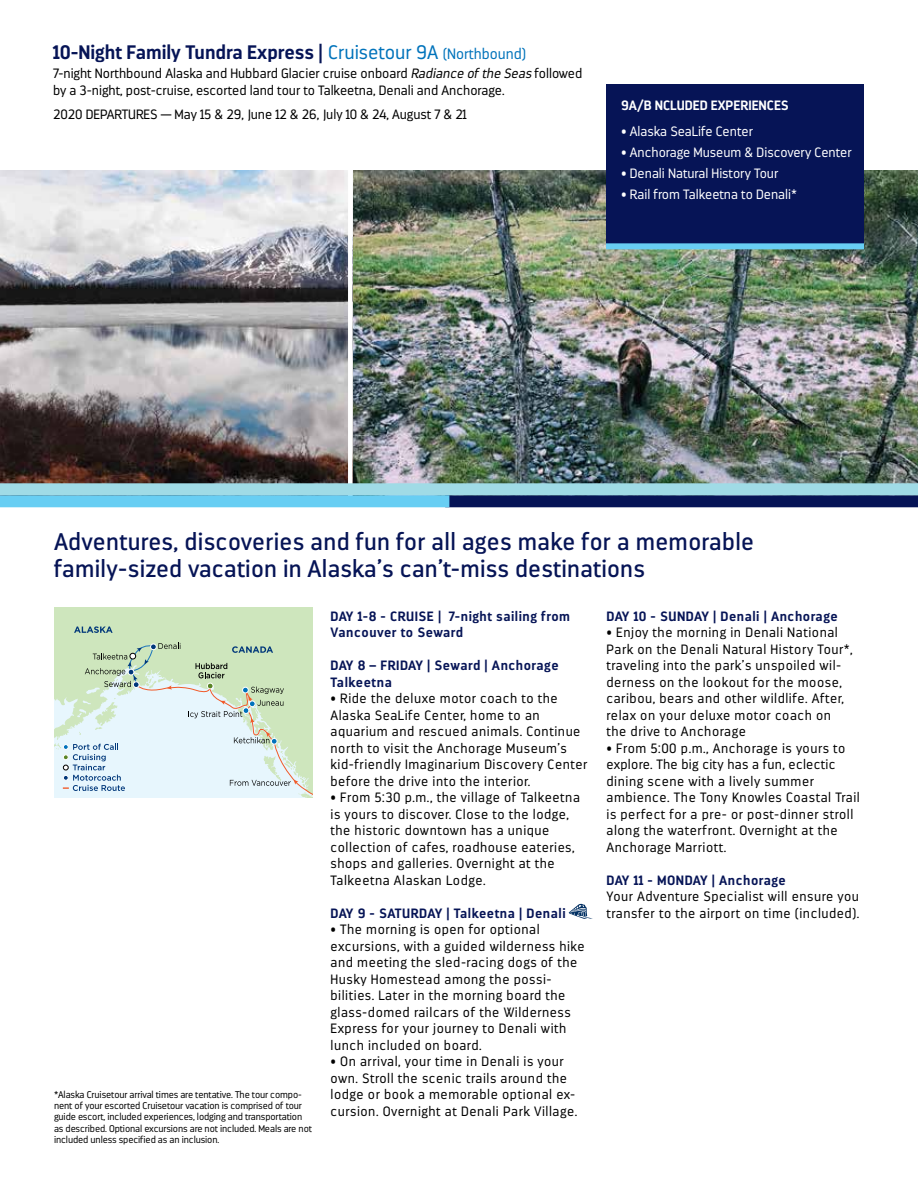
<style>
.page{position:relative;width:918px;height:1188px;background:#fff}
.page>*{position:absolute;margin:0;border:0;box-sizing:border-box;transform-origin:0 0}
.t1{font:24px/27px "Darwin";letter-spacing:.01em;color:#061456}
.t2{font:700 19.5px "Darwin";color:#061456}
.t3{font:300 13.5px/16.5px "Darwin";letter-spacing:.04em;color:#000}
.t4{font:300 13.5px/16.5px "Darwin";color:#000}
.t5{font:700 13.5px/16.5px "Darwin";letter-spacing:.04em;color:#061456}
.t6{font:300 13.5px "Darwin";color:#fff}
.t7{font:700 13.5px "Darwin";color:#fff}
.t8{font:300 9.75px/11.2px "Darwin";letter-spacing:-.01em;color:#000}
.s1{font-family:"Helvetica Neue"}
.s2{font-weight:300;color:#0073bb}
.s3{font-weight:300;font-size:15px;color:#0073bb}
.s4{font-style:italic}
</style>
<div class="page">
<img style="left:353px;top:171px;width:565px;height:312px">
<img style="left:0;top:171px;width:348px;height:312px">
<div style="left:55px;top:608px;width:257px;height:35px;background:#cee6bd"></div>
<svg style="left:74px;top:626px;width:39px;height:7px"></svg>
<svg style="left:55px;top:643px;width:257px;height:155px;background:#d3e5d9"></svg>
<div style="left:445px;top:495px;width:473px;height:12px;background:#061456"></div>
<div style="left:0;top:483px;width:918px;height:12px;background:#a0dbe6"></div>
<div style="left:0;top:495px;width:449px;height:12px;background:#68cef3"></div>
<svg style="left:568px;top:903px;width:25px;height:16px"></svg>
<div style="left:606px;top:85px;width:258px;height:161px;background:#061456"></div>
<div style="left:606px;top:243px;width:258px;height:6px;background:#68cef3"></div>
<h2 class="t2" style="left:53px;top:40px;width:475px">10-Night Family Tundra Express <span class="s1">|</span> <span class="s2">Cruisetour 9A</span> <span class="s3">(Northbound)</span></h2>
<p class="t4" style="left:53px;top:66px;width:531px">7-night Northbound Alaska and Hubbard Glacier cruise onboard <span class="s4">Radiance ofthe Seas</span> followed by a 3-night, post-cruise, escorted land tour to Talkeetna, Denali and Anchorage.</p>
<p class="t4" style="left:53px;top:106px;width:415px">2020 DEPARTURES — May 15 &amp; 29, June 12 &amp; 26, July 10 &amp; 24, August 7 &amp; 21</p>
<p class="t7" style="left:621px;top:97px;width:169px">9A/B NCLUDED EXPERIENCES</p>
<p class="t6" style="left:621px;top:123px;width:133px">• Alaska SeaLife Center</p>
<p class="t6" style="left:621px;top:144px;width:232px">• Anchorage Museum &amp; Discovery Center</p>
<p class="t6" style="left:621px;top:165px;width:159px">• Denali Natural History Tour</p>
<p class="t6" style="left:621px;top:186px;width:177px">• Rail from Talkeetna to Denali*</p>
<h1 class="t1" style="left:54px;top:528px;width:702px">Adventures, discoveries and fun for all ages make for a memorable family-sized vacation in Alaska’s can’t-miss destinations</h1>
<p class="t8" style="left:54px;top:1089px;width:259px">*Alaska Cruisetour arrival times are tentative. The tour compo&shy;nent of your escorted Cruisetour vacation is comprised of tour guide escort, included experiences, lodging and transportation as described. Optional excursions are not included. Meals are not included unless specified as an inclusion.</p>
<p class="t5" style="left:331px;top:608px;width:241px">DAY 1-8 - CRUISE | 7-night sailing from<br>Vancouver to Seward</p>
<p class="t5" style="left:331px;top:658px;width:230px">DAY 8 – FRIDAY | Seward | Anchorage<br>Talkeetna</p>
<p class="t3" style="left:331px;top:691px;width:259px">• Ride the deluxe motor coach to the Alaska SeaLife Center, home to an aquarium and rescued animals. Continue north to visit the Anchorage Museum’s kid-friendly Imaginarium Discovery Center before the drive into the interior.</p>
<p class="t3" style="left:331px;top:790px;width:251px">• From 5:30 p.m., the village of Talkeetna is yours to discover. Close to the lodge, the historic downtown has a unique collection of cafes, roadhouse eateries, shops and galleries. Overnight at the Talkeetna Alaskan Lodge.</p>
<p class="t5" style="left:331px;top:905px;width:237px">DAY 9 - SATURDAY | Talkeetna | Denali</p>
<p class="t3" style="left:331px;top:922px;width:256px">• The morning is open for optional excursions, with a guided wilderness hike and meeting the sled-racing dogs of the Husky Homestead among the possi&shy;bilities. Later in the morning board the glass-domed railcars of the Wilderness Express for your journey to Denali with lunch included on board.</p>
<p class="t3" style="left:331px;top:1054px;width:248px">• On arrival, your time in Denali is your own. Stroll the scenic trails around the lodge or book a memorable optional ex&shy;cursion. Overnight at Denali Park Village.</p>
<p class="t5" style="left:607px;top:608px;width:233px">DAY 10 - SUNDAY | Denali | Anchorage</p>
<p class="t3" style="left:607px;top:624px;width:248px">• Enjoy the morning in Denali National Park on the Denali Natural History Tour*, traveling into the park’s unspoiled wil&shy;derness on the lookout for the moose, caribou, bears and other wildlife. After, relax on your deluxe motor coach on the drive to Anchorage</p>
<p class="t3" style="left:607px;top:740px;width:255px">• From 5:00 p.m., Anchorage is yours to explore. The big city has a fun, eclectic dining scene with a lively summer ambience. The Tony Knowles Coastal Trail is perfect for a pre- or post-dinner stroll along the waterfront. Overnight at the Anchorage Marriott.</p>
<p class="t5" style="left:607px;top:872px;width:181px">DAY 11 - MONDAY | Anchorage</p>
<p class="t3" style="left:607px;top:888px;width:254px">Your Adventure Specialist will ensure you transfer to the airport on time (included).</p>
</div>
